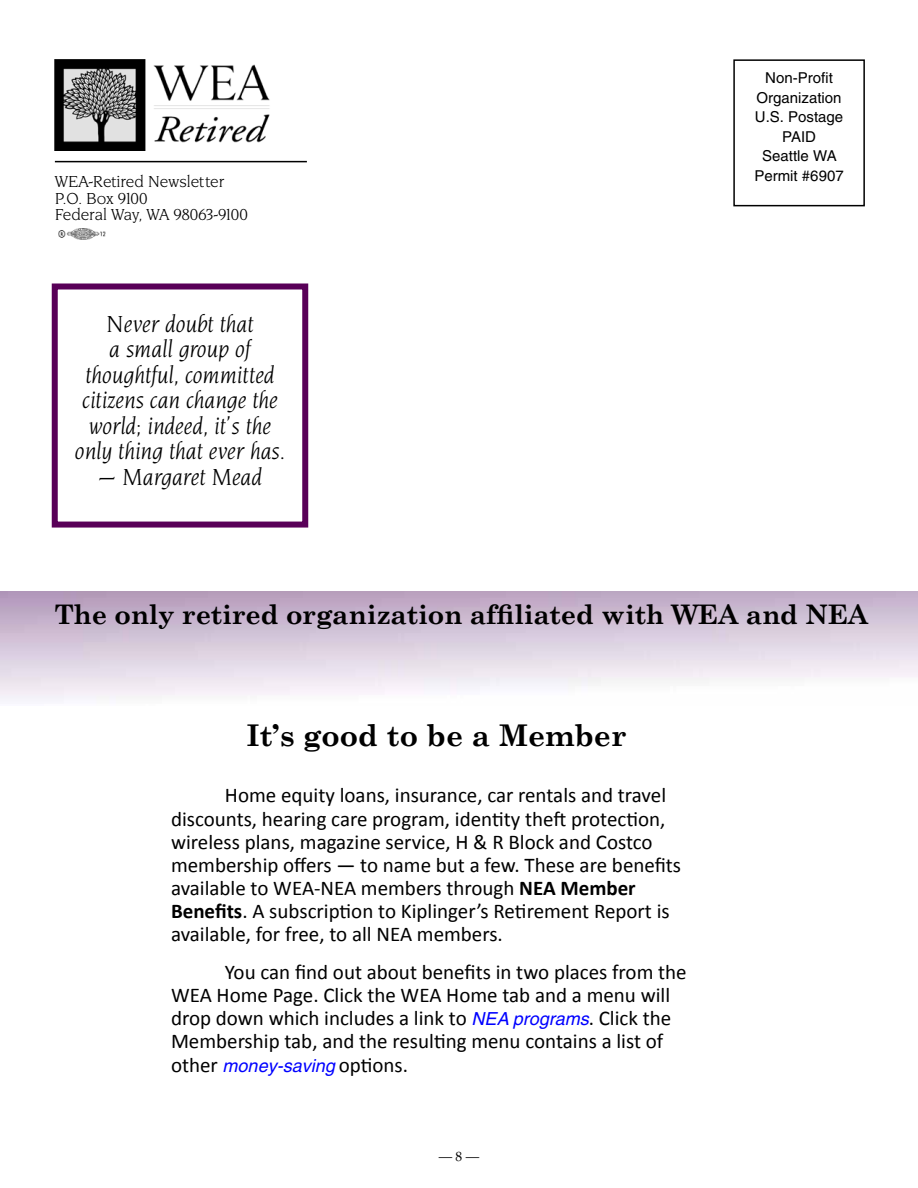
<style>
.page{position:relative;width:918px;height:1188px;background:#fff}
.page>*{position:absolute;margin:0;border:0;box-sizing:border-box;transform-origin:0 0}
.t1{font:700 30px "Century Schoolbook";color:#000}
.t2{font:700 27px "Century Schoolbook";letter-spacing:-.01em;color:#000}
.t3{font:24px/25.5px "Novarese Book Italic DTC";color:#000;text-align:center}
.t4{font:21px/23.1px "Calibri";color:#000}
.t5{font:16.5px/16.5px "Novarese Book DTC";color:#000}
.t6{font:15px/19.5px "Helvetica";color:#000;text-align:center}
.t7{font:13.5px "Palatino";color:#000}
.s1{font-weight:700}
.s2{font-family:"Helvetica";font-style:italic;font-size:18px;color:#00f}
</style>
<div class="page">
<img style="left:55px;top:59px;width:215px;height:91px">
<hr style="left:55px;top:161px;width:252px;height:1px;background:#000">
<img style="left:58px;top:229px;width:48px;height:11px">
<div style="left:733px;top:59px;width:132px;height:147px;border:2px solid #000"></div>
<div style="left:52px;top:284px;width:256px;height:244px;border:6px solid #590058"></div>
<p class="t5" style="left:55px;top:173px;width:195px">WEA-Retired Newsletter<br>P.O. Box 9100<br>Federal Way, WA 98063-9100</p>
<p class="t3" style="left:75px;top:311px;width:212px">Never doubt that<br>a small group of thoughtful, committed citizens can change the world; indeed, it’s the only thing that ever has.</p>
<p class="t3" style="left:98px;top:464px;width:166px">— Margaret Mead</p>
<p class="t6" style="left:754px;top:68px;width:91px">Non-Profit<br>Organization<br>U.S. Postage<br>PAID<br>Seattle WA<br>Permit #6907</p>
<p class="t2" style="left:54px;top:594px;width:816px">The only retired organization affiliated with WEA and NEA</p>
<h1 class="t1" style="left:246px;top:712px;width:382px">It’s good to be a Member</h1>
<p class="t4" style="left:171px;top:783px;width:512px;text-indent:54px">Home equity loans, insurance, car rentals and travel discounts, hearing care program, identity theft protection, wireless plans, magazine service, H &amp; R Block and Costco membership offers — to name but a few. These are benefits available to WEA-NEA members through <span class="s1">NEA Member Benefits</span>. A subscription to Kiplinger’s Retirement Report is available, for free, to all NEA members.</p>
<p class="t4" style="left:171px;top:960px;width:517px;text-indent:54px">You can find out about benefits in two places from the WEA Home Page. Click the WEA Home tab and a menu will drop down which includes a link to <span class="s2">NEA programs</span>. Click the Membership tab, and the resulting menu contains a list of other <span class="s2">money-saving</span> options.</p>
<p class="t7" style="left:439px;top:1149px;width:42px">— 8 —</p>
</div>
